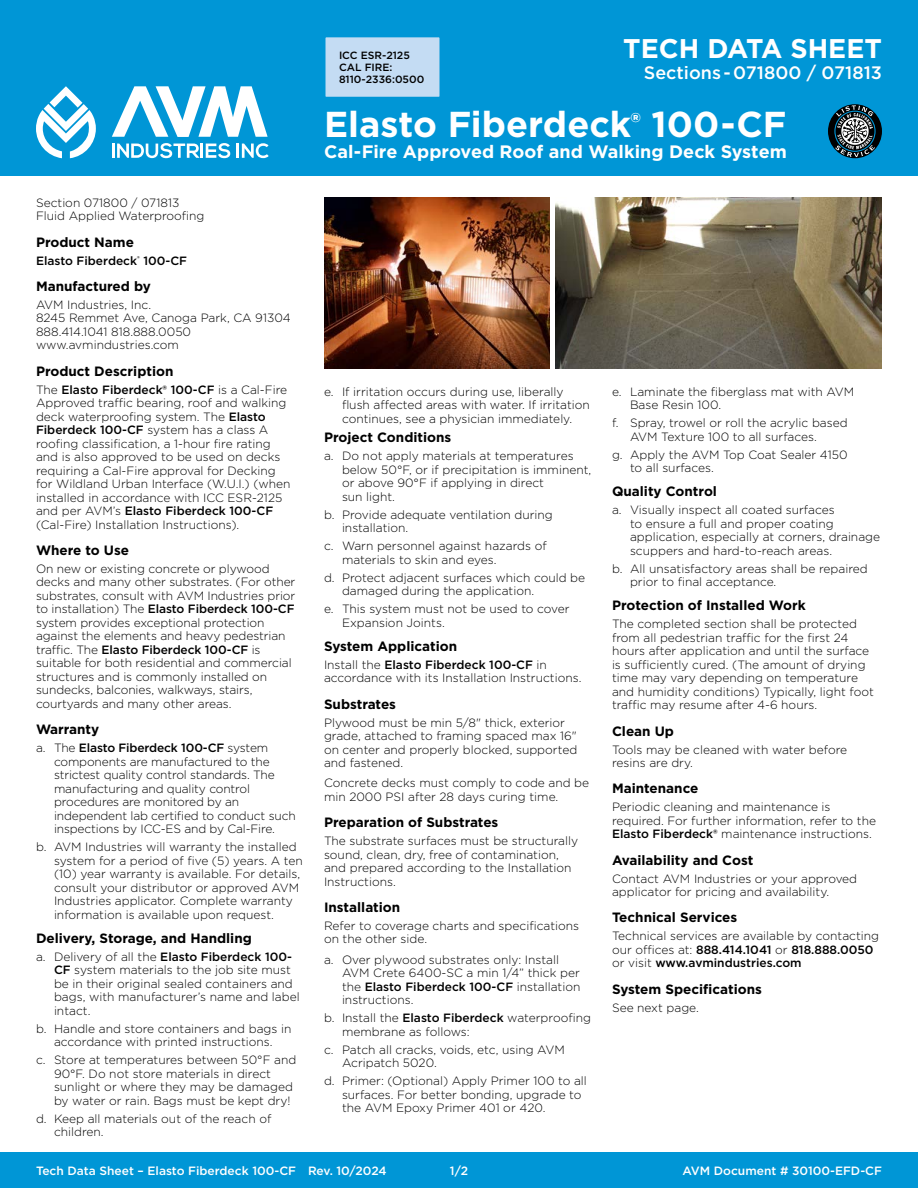
<style>
.page{position:relative;width:918px;height:1188px;background:#fff}
.page>*{position:absolute;margin:0;border:0;box-sizing:border-box;transform-origin:0 0}
.t1{font:700 36px "Gotham";color:#fff}
.t2{font:700 27px "Gotham";color:#fff}
.t3{font:700 18px "Gotham";color:#fff}
.t4{font:500 18px "Gotham";color:#fff}
.t5{font:700 13.5px "Gotham";color:#000}
.t6{font:300 12px/13.5px "Gotham";color:#000}
.t7{font:500 12px "Gotham";color:#fff}
.t8{font:500 12px "Gotham";color:#000}
.t9{font:500 10.5px/12px "Gotham";color:#000}
.s1{font-weight:500}
.s2{font-size:27px}
</style>
<div class="page">
<div style="left:0;top:1152px;width:918px;height:36px;background:#0096d6"></div>
<div style="left:0;top:0;width:918px;height:176px;background:#0096d6"></div>
<img style="left:555px;top:197px;width:327px;height:171px">
<img style="left:324px;top:197px;width:226px;height:171px">
<div style="left:325px;top:37px;width:115px;height:61px;background:#c4dcf3"></div>
<div style="left:324px;top:36px;width:117px;height:62px;border:2px solid #0096d6"></div>
<svg style="left:36px;top:86px;width:60px;height:72px"></svg>
<svg style="left:242px;top:143px;width:27px;height:15px"></svg>
<hr style="left:236px;top:144px;width:3px;height:14px;background:#fff">
<svg style="left:112px;top:143px;width:118px;height:15px"></svg>
<svg style="left:112px;top:86px;width:156px;height:51px"></svg>
<svg style="left:828px;top:104px;width:54px;height:54px"></svg>
<p class="t6" style="left:36px;top:196px;width:170px">Section 071800 / 071813<br>Fluid Applied Waterproofing</p>
<p class="t5" style="left:36px;top:233px;width:100px">Product Name</p>
<p class="t8" style="left:36px;top:253px;width:153px">Elasto Fiberdeck<sup>®</sup> 100-CF</p>
<p class="t5" style="left:36px;top:277px;width:116px">Manufactured by</p>
<p class="t6" style="left:36px;top:298px;width:256px">AVM Industries, Inc.<br>8245 Remmet Ave, Canoga Park, CA 91304<br>888.414.1041 818.888.0050 www.avmindustries.com</p>
<p class="t5" style="left:36px;top:362px;width:139px">Product Description</p>
<p class="t6" style="left:36px;top:382px;width:256px">The <span class="s1">Elasto Fiberdeck® 100-CF</span> is a Cal-Fire Approved traffic bearing, roof and walking deck waterproofing system. The <span class="s1">Elasto Fiberdeck 100-CF</span> system has a class A roofing classification, a 1-hour fire rating and is also approved to be used on decks requiring a Cal-Fire approval for Decking for Wildland Urban Interface (W.U.I.) (when installed in accordance with ICC ESR-2125 and per AVM’s <span class="s1">Elasto Fiberdeck 100-CF </span>(Cal-Fire) Installation Instructions).</p>
<p class="t5" style="left:36px;top:541px;width:95px">Where to Use</p>
<p class="t6" style="left:36px;top:562px;width:261px">On new or existing concrete or plywood decks and many other substrates. (For other substrates, consult with AVM Industries prior to installation) The <span class="s1">Elasto Fiberdeck 100-CF </span>system provides exceptional protection against the elements and heavy pedestrian traffic. The <span class="s1">Elasto Fiberdeck 100-CF</span> is suitable for both residential and commercial structures and is commonly installed on sundecks, balconies, walkways, stairs, courtyards and many other areas.</p>
<p class="t5" style="left:36px;top:720px;width:65px">Warranty</p>
<p class="t6" style="left:54px;top:741px;width:243px;text-indent:-18px">a. The <span class="s1">Elasto Fiberdeck 100-CF</span> system components are manufactured to the strictest quality control standards. The manufacturing and quality control procedures are monitored by an independent lab certified to conduct such inspections by ICC-ES and by Cal-Fire.</p>
<p class="t6" style="left:54px;top:840px;width:250px;text-indent:-18px">b. AVM Industries will warranty the installed system for a period of five (5) years. A ten (10) year warranty is available. For details, consult your distributor or approved AVM Industries applicator. Complete warranty information is available upon request.</p>
<p class="t5" style="left:36px;top:929px;width:217px">Delivery, Storage, and Handling</p>
<p class="t6" style="left:54px;top:949px;width:247px;text-indent:-18px">a. Delivery of all the <span class="s1">Elasto Fiberdeck 100- CF</span> system materials to the job site must be in their original sealed containers and bags, with manufacturer’s name and label intact.</p>
<p class="t6" style="left:36px;top:1021px;width:257px;text-align:center">b. Handle and store containers and bags in accordance with printed instructions.</p>
<p class="t6" style="left:54px;top:1053px;width:244px;text-indent:-18px">c. Store at temperatures between 50°F and 90°F. Do not store materials in direct sunlight or where they may be damaged by water or rain. Bags must be kept dry!</p>
<p class="t6" style="left:54px;top:1111px;width:219px;text-indent:-18px">d. Keep all materials out of the reach of children.</p>
<h2 class="t2" style="left:623px;top:30px;width:260px">TECH DATA SHEET</h2>
<h3 class="t4" style="left:644px;top:61px;width:240px">Sections - 071800 / 071813</h3>
<h1 class="t1" style="left:324px;top:100px;width:464px">Elasto Fiberdeck<span class="s2">®</span> 100-CF</h1>
<h3 class="t3" style="left:324px;top:140px;width:464px">Cal-Fire Approved Roof and Walking Deck System</h3>
<p class="t9" style="left:339px;top:49px;width:87px">ICC ESR-2125<br>CAL FIRE:<br>8110-2336:0500</p>
<p class="t6" style="left:342px;top:385px;width:249px;text-indent:-18px">e. If irritation occurs during use, liberally flush affected areas with water. If irritation continues, see a physician immediately.</p>
<p class="t5" style="left:324px;top:429px;width:129px">Project Conditions</p>
<p class="t6" style="left:342px;top:449px;width:251px;text-indent:-18px">a. Do not apply materials at temperatures below 50°F, or if precipitation is imminent, or above 90°F if applying in direct<br>sun light.</p>
<p class="t6" style="left:342px;top:508px;width:212px;text-indent:-18px">b. Provide adequate ventilation during installation.</p>
<p class="t6" style="left:342px;top:539px;width:206px;text-indent:-18px">c. Warn personnel against hazards of materials to skin and eyes.</p>
<p class="t6" style="left:342px;top:571px;width:245px;text-indent:-18px">d. Protect adjacent surfaces which could be damaged during the application.</p>
<p class="t6" style="left:342px;top:602px;width:229px;text-indent:-18px">e. This system must not be used to cover<br>Expansion Joints.</p>
<p class="t5" style="left:324px;top:637px;width:135px">System Application</p>
<p class="t6" style="left:324px;top:658px;width:259px">Install the <span class="s1">Elasto Fiberdeck 100-CF</span> in accordance with its Installation Instructions.</p>
<p class="t5" style="left:324px;top:695px;width:74px">Substrates</p>
<p class="t6" style="left:324px;top:715px;width:255px">Plywood must be min 5/8" thick, exterior grade, attached to framing spaced max 16" on center and properly blocked, supported and fastened.</p>
<p class="t6" style="left:324px;top:776px;width:267px">Concrete decks must comply to code and be min 2000 PSI after 28 days curing time.</p>
<p class="t5" style="left:324px;top:813px;width:176px">Preparation of Substrates</p>
<p class="t6" style="left:324px;top:834px;width:256px">The substrate surfaces must be structurally sound, clean, dry, free of contamination, and prepared according to the Installation Instructions.</p>
<p class="t5" style="left:324px;top:898px;width:78px">Installation</p>
<p class="t6" style="left:324px;top:919px;width:257px">Refer to coverage charts and specifications on the other side.</p>
<p class="t6" style="left:342px;top:952px;width:240px;text-indent:-18px">a. Over plywood substrates only: Install AVM Crete 6400-SC a min 1/4” thick per the <span class="s1">Elasto Fiberdeck 100-CF</span> installation instructions.</p>
<p class="t6" style="left:342px;top:1011px;width:251px;text-indent:-18px">b. Install the <span class="s1">Elasto Fiberdeck</span> waterproofing membrane as follows:</p>
<p class="t6" style="left:342px;top:1042px;width:225px;text-indent:-18px">c. Patch all cracks, voids, etc, using AVM<br>Acripatch 5020.</p>
<p class="t6" style="left:342px;top:1074px;width:246px;text-indent:-18px">d. Primer: (Optional) Apply Primer 100 to all surfaces. For better bonding, upgrade to the AVM Epoxy Primer 401 or 420.</p>
<p class="t6" style="left:630px;top:385px;width:226px;text-indent:-18px">e. Laminate the fiberglass mat with AVM<br>Base Resin 100.</p>
<p class="t6" style="left:630px;top:416px;width:219px;text-indent:-18px">f. Spray, trowel or roll the acrylic based<br>AVM Texture 100 to all surfaces.</p>
<p class="t6" style="left:630px;top:448px;width:219px;text-indent:-18px">g. Apply the AVM Top Coat Sealer 4150 to all surfaces.</p>
<p class="t5" style="left:612px;top:483px;width:107px">Quality Control</p>
<p class="t6" style="left:630px;top:503px;width:252px;text-indent:-18px">a. Visually inspect all coated surfaces<br>to ensure a full and proper coating application, especially at corners, drainage scuppers and hard-to-reach areas.</p>
<p class="t6" style="left:630px;top:562px;width:239px;text-indent:-18px">b. All unsatisfactory areas shall be repaired prior to final acceptance.</p>
<p class="t5" style="left:612px;top:597px;width:195px">Protection of Installed Work</p>
<p class="t6" style="left:612px;top:617px;width:263px">The completed section shall be protected from all pedestrian traffic for the first 24 hours after application and until the surface is sufficiently cured. (The amount of drying time may vary depending on temperature and humidity conditions) Typically, light foot traffic may resume after 4-6 hours.</p>
<p class="t5" style="left:612px;top:722px;width:64px">Clean Up</p>
<p class="t6" style="left:612px;top:742px;width:237px">Tools may be cleaned with water before resins are dry.</p>
<p class="t5" style="left:612px;top:780px;width:88px">Maintenance</p>
<p class="t6" style="left:612px;top:800px;width:266px">Periodic cleaning and maintenance is required. For further information, refer to the<br><span class="s1">Elasto Fiberdeck®</span> maintenance instructions.</p>
<p class="t5" style="left:612px;top:851px;width:143px">Availability and Cost</p>
<p class="t6" style="left:612px;top:871px;width:247px">Contact AVM Industries or your approved applicator for pricing and availability.</p>
<p class="t5" style="left:612px;top:909px;width:127px">Technical Services</p>
<p class="t6" style="left:612px;top:929px;width:269px">Technical services are available by contacting our offices at: <span class="s1">888.414.1041</span> or <span class="s1">818.888.0050 </span>or visit <span class="s1">www.avmindustries.com</span></p>
<p class="t5" style="left:612px;top:980px;width:151px">System Specifications</p>
<p class="t6" style="left:612px;top:1000px;width:88px">See next page.</p>
<p class="t7" style="left:36px;top:1163px;width:352px">Tech Data Sheet – Elasto Fiberdeck 100-CF Rev. 10/2024</p>
<p class="t7" style="left:450px;top:1163px;width:20px">1/2</p>
<p class="t7" style="left:683px;top:1163px;width:201px">AVM Document # 30100-EFD-CF</p>
</div>
